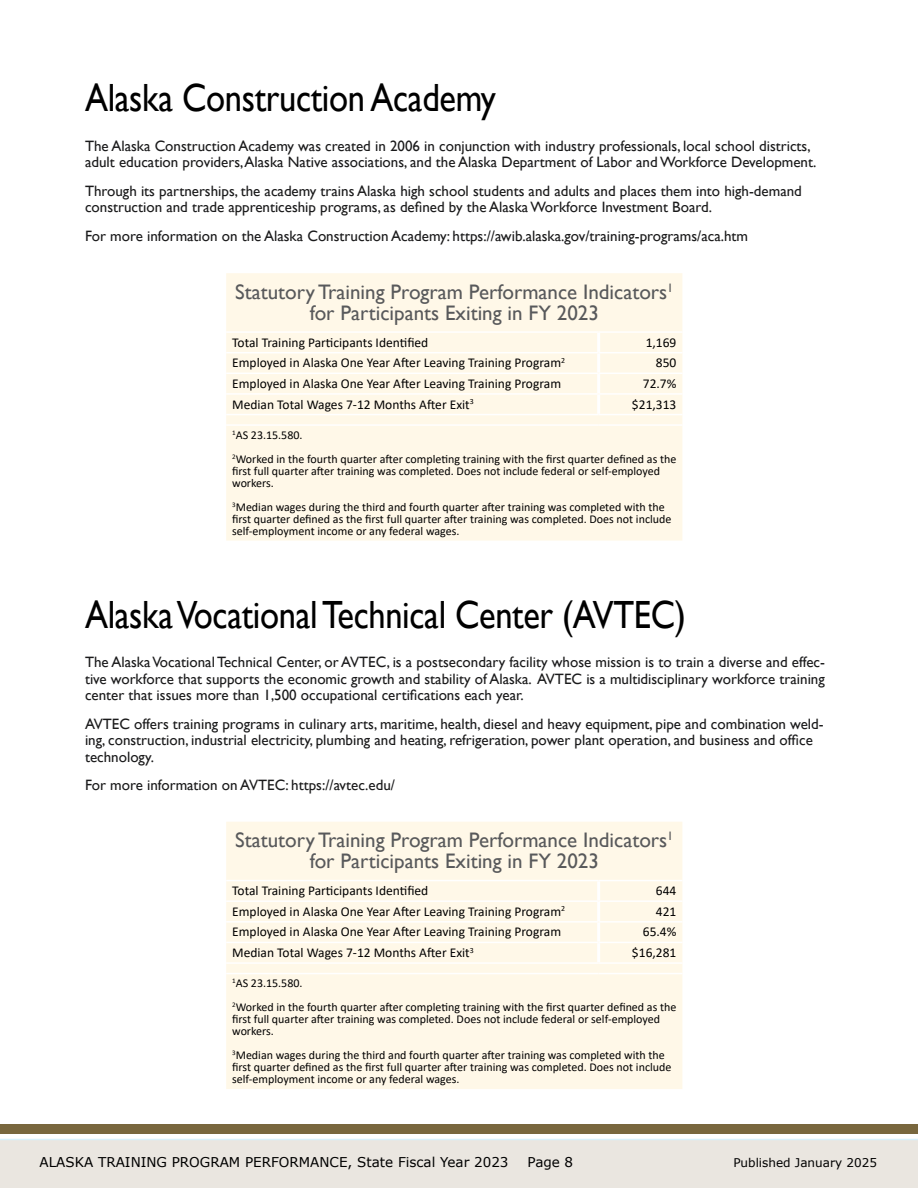
<style>
.page{position:relative;width:918px;height:1188px;background:#fff}
.page>*{position:absolute;margin:0;border:0;box-sizing:border-box;transform-origin:0 0}
.t1{font:39.3px "Gill Sans";letter-spacing:-.01em;color:#000;scale:.88 1}
.Default{font:21px/21px "Gill Sans";color:#58595b;text-align:center}
.Default-2{font:15px/16.5px "Gill Sans";color:#1a1a1b}
.Default-3{font:13.5px "Calibri";color:#000}
.t2{font:13.5px "Verdana";color:#000}
.Default-4{font:12px/12px "Calibri";color:#000}
.t3{font:12px "Verdana";color:#000}
</style>
<div class="page">
<div style="left:0;top:1139px;width:918px;height:49px;background:#eae6e0"></div>
<div style="left:0;top:1125px;width:918px;height:9px;background:#79673e"></div>
<div style="left:226px;top:273px;width:456px;height:268px;background:#fff8e8"></div>
<hr style="left:226px;top:331px;width:373px;height:2px;background:#fff">
<hr style="left:599px;top:331px;width:83px;height:2px;background:#fff">
<hr style="left:226px;top:352px;width:373px;height:1px;background:#fff">
<hr style="left:599px;top:352px;width:83px;height:1px;background:#fff">
<hr style="left:226px;top:373px;width:373px;height:1px;background:#fff">
<hr style="left:599px;top:373px;width:83px;height:1px;background:#fff">
<hr style="left:226px;top:393px;width:373px;height:2px;background:#fff">
<hr style="left:599px;top:393px;width:83px;height:2px;background:#fff">
<hr style="left:226px;top:414px;width:373px;height:1px;background:#fff">
<hr style="left:599px;top:414px;width:83px;height:1px;background:#fff">
<hr style="left:226px;top:424px;width:373px;height:2px;background:#fff">
<hr style="left:599px;top:424px;width:83px;height:2px;background:#fff">
<hr style="left:597px;top:333px;width:3px;height:19px;background:#fff">
<hr style="left:597px;top:353px;width:3px;height:20px;background:#fff">
<hr style="left:597px;top:374px;width:3px;height:19px;background:#fff">
<hr style="left:597px;top:395px;width:3px;height:19px;background:#fff">
<div style="left:226px;top:822px;width:456px;height:267px;background:#fff8e8"></div>
<hr style="left:226px;top:880px;width:373px;height:1px;background:#fff">
<hr style="left:599px;top:880px;width:83px;height:1px;background:#fff">
<hr style="left:226px;top:900px;width:373px;height:2px;background:#fff">
<hr style="left:599px;top:900px;width:83px;height:2px;background:#fff">
<hr style="left:226px;top:921px;width:373px;height:2px;background:#fff">
<hr style="left:599px;top:921px;width:83px;height:2px;background:#fff">
<hr style="left:226px;top:942px;width:373px;height:1px;background:#fff">
<hr style="left:599px;top:942px;width:83px;height:1px;background:#fff">
<hr style="left:226px;top:962px;width:373px;height:2px;background:#fff">
<hr style="left:599px;top:962px;width:83px;height:2px;background:#fff">
<hr style="left:226px;top:973px;width:373px;height:1px;background:#fff">
<hr style="left:599px;top:973px;width:83px;height:1px;background:#fff">
<hr style="left:597px;top:881px;width:3px;height:19px;background:#fff">
<hr style="left:597px;top:902px;width:3px;height:19px;background:#fff">
<hr style="left:597px;top:923px;width:3px;height:19px;background:#fff">
<hr style="left:597px;top:943px;width:3px;height:19px;background:#fff">
<p class="t1" style="left:85px;top:75px;width:468px">Alaska Construction Academy</p>
<p class="Default-2" style="left:85px;top:138px;width:733px">The Alaska Construction Academy was created in 2006 in conjunction with industry professionals, local school districts, adult education providers, Alaska Native associations, and the Alaska Department of Labor and Workforce Development.</p>
<p class="Default-2" style="left:85px;top:183px;width:718px">Through its partnerships, the academy trains Alaska high school students and adults and places them into high-demand construction and trade apprenticeship programs, as defined by the Alaska Workforce Investment Board.</p>
<p class="Default-2" style="left:85px;top:228px;width:665px">For more information on the Alaska Construction Academy: https://awib.alaska.gov/training-programs/aca.htm</p>
<p class="Default" style="left:235px;top:281px;width:440px">Statutory Training Program Performance Indicators<sup>1 </sup>for Participants Exiting in FY 2023</p>
<p class="Default-3" style="left:232px;top:333px;width:198px">Total Training Participants Identified</p>
<p class="Default-3" style="left:646px;top:333px;width:32px">1,169</p>
<p class="Default-3" style="left:232px;top:353px;width:334px">Employed in Alaska One Year After Leaving Training Program<sup>2</sup></p>
<p class="Default-3" style="left:656px;top:353px;width:22px">850</p>
<p class="Default-3" style="left:232px;top:374px;width:330px">Employed in Alaska One Year After Leaving Training Program</p>
<p class="Default-3" style="left:643px;top:374px;width:35px">72.7%</p>
<p class="Default-3" style="left:232px;top:395px;width:243px">Median Total Wages 7-12 Months After Exit<sup>3</sup></p>
<p class="Default-3" style="left:632px;top:395px;width:46px">$21,313</p>
<p class="Default-4" style="left:232px;top:428px;width:72px"><sup>1</sup>AS 23.15.580.</p>
<p class="Default-4" style="left:232px;top:452px;width:446px"><sup>2</sup>Worked in the fourth quarter after completing training with the first quarter defined as the first full quarter after training was completed. Does not include federal or self-employed workers.</p>
<p class="Default-4" style="left:232px;top:500px;width:441px"><sup>3</sup>Median wages during the third and fourth quarter after training was completed with the first quarter defined as the first full quarter after training was completed. Does not include self-employment income or any federal wages.</p>
<p class="t1" style="left:85px;top:592px;width:684px">Alaska Vocational Technical Center (AVTEC)</p>
<p class="Default-2" style="left:85px;top:654px;width:741px;text-align:justify">The Alaska Vocational Technical Center, or AVTEC, is a postsecondary facility whose mission is to train a diverse and effec&shy;tive workforce that supports the economic growth and stability of Alaska. AVTEC is a multidisciplinary workforce training center that issues more than 1,500 occupational certifications each year.</p>
<p class="Default-2" style="left:85px;top:716px;width:740px">AVTEC offers training programs in culinary arts, maritime, health, diesel and heavy equipment, pipe and combination weld&shy;ing, construction, industrial electricity, plumbing and heating, refrigeration, power plant operation, and business and office technology.</p>
<p class="Default-2" style="left:85px;top:777px;width:312px">For more information on AVTEC: https://avtec.edu/</p>
<p class="Default" style="left:235px;top:830px;width:440px">Statutory Training Program Performance Indicators<sup>1 </sup>for Participants Exiting in FY 2023</p>
<p class="Default-3" style="left:232px;top:881px;width:198px">Total Training Participants Identified</p>
<p class="Default-3" style="left:656px;top:881px;width:22px">644</p>
<p class="Default-3" style="left:232px;top:902px;width:334px">Employed in Alaska One Year After Leaving Training Program<sup>2</sup></p>
<p class="Default-3" style="left:656px;top:902px;width:22px">421</p>
<p class="Default-3" style="left:232px;top:923px;width:330px">Employed in Alaska One Year After Leaving Training Program</p>
<p class="Default-3" style="left:643px;top:923px;width:35px">65.4%</p>
<p class="Default-3" style="left:232px;top:943px;width:243px">Median Total Wages 7-12 Months After Exit<sup>3</sup></p>
<p class="Default-3" style="left:632px;top:943px;width:46px">$16,281</p>
<p class="Default-4" style="left:232px;top:977px;width:72px"><sup>1</sup>AS 23.15.580.</p>
<p class="Default-4" style="left:232px;top:1001px;width:446px"><sup>2</sup>Worked in the fourth quarter after completing training with the first quarter defined as the first full quarter after training was completed. Does not include federal or self-employed workers.</p>
<p class="Default-4" style="left:232px;top:1049px;width:441px"><sup>3</sup>Median wages during the third and fourth quarter after training was completed with the first quarter defined as the first full quarter after training was completed. Does not include self-employment income or any federal wages.</p>
<p class="t2" style="left:40px;top:1153px;width:471px">ALASKA TRAINING PROGRAM PERFORMANCE, State Fiscal Year 2023</p>
<p class="t2" style="left:528px;top:1153px;width:47px">Page 8</p>
<p class="t3" style="left:733px;top:1154px;width:145px">Published January 2025</p>
</div>
